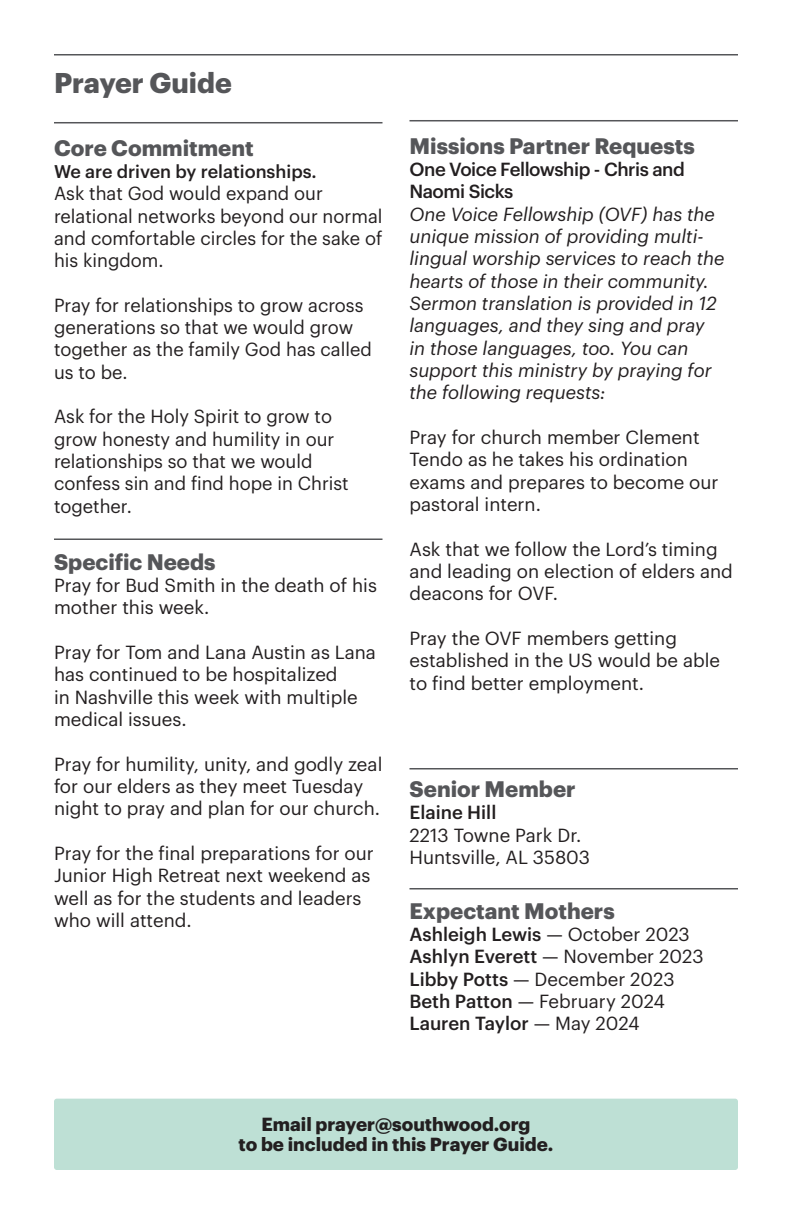
<style>
.page{position:relative;width:792px;height:1224px;background:#fff}
.page>*{position:absolute;margin:0;border:0;box-sizing:border-box;transform-origin:0 0}
.t1{font:700 28px "Graphik";color:#555659}
.t2{font:700 22px "Graphik";color:#555659}
.t3{font:18.6px/22.4px "Graphik";color:#231f20}
.t4{font:italic 18.6px/22.4px "Graphik";color:#231f20}
.t5{font:500 18.6px/22.4px "Graphik";letter-spacing:-.01em;color:#231f20}
.t6{font:700 18.6px "Graphik";color:#231f20}
.t7{font:500 18px "Graphik";color:#231f20}
.s1{font-weight:400}
.s2{font-weight:500}
</style>
<div class="page">
<hr style="left:54px;top:54px;width:684px;height:2px;background:#555659">
<hr style="left:410px;top:120px;width:328px;height:1px;background:#555659">
<hr style="left:54px;top:538px;width:328px;height:2px;background:#555659">
<hr style="left:410px;top:768px;width:328px;height:2px;background:#555659">
<hr style="left:410px;top:888px;width:328px;height:2px;background:#555659">
<hr style="left:54px;top:122px;width:328px;height:1px;background:#555659">
<div style="left:54px;top:1099px;width:684px;height:71px;background:#bee0d5;border-radius:3px"></div>
<p class="t1" style="left:54px;top:61px;width:179px">Prayer Guide</p>
<p class="t2" style="left:54px;top:131px;width:201px">Core Commitment</p>
<p class="t7" style="left:54px;top:158px;width:264px">We are driven by relationships.</p>
<p class="t3" style="left:54px;top:181px;width:330px">Ask that God would expand our relational networks beyond our normal and comfortable circles for the sake of his kingdom.</p>
<p class="t3" style="left:54px;top:292px;width:319px">Pray for relationships to grow across generations so that we would grow together as the family God has called us to be.</p>
<p class="t3" style="left:54px;top:404px;width:296px">Ask for the Holy Spirit to grow to grow honesty and humility in our relationships so that we would confess sin and find hope in Christ together.</p>
<p class="t2" style="left:54px;top:545px;width:163px">Specific Needs</p>
<p class="t3" style="left:54px;top:573px;width:324px">Pray for Bud Smith in the death of his mother this week.</p>
<p class="t3" style="left:54px;top:640px;width:324px">Pray for Tom and Lana Austin as Lana has continued to be hospitalized<br>in Nashville this week with multiple medical issues.</p>
<p class="t3" style="left:54px;top:751px;width:330px">Pray for humility, unity, and godly zeal for our elders as they meet Tuesday night to pray and plan for our church.</p>
<p class="t3" style="left:54px;top:840px;width:321px">Pray for the final preparations for our<br>Junior High Retreat next weekend as well as for the students and leaders who will attend.</p>
<p class="t2" style="left:410px;top:129px;width:287px">Missions Partner Requests</p>
<p class="t5" style="left:410px;top:157px;width:277px">One Voice Fellowship - Chris and<br>Naomi Sicks</p>
<p class="t4" style="left:410px;top:201px;width:316px">One Voice Fellowship (OVF) has the unique mission of providing multi&shy;lingual worship services to reach the hearts of those in their community.<br>Sermon translation is provided in 12 languages, and they sing and pray in those languages, too. You can support this ministry by praying for the following requests:</p>
<p class="t3" style="left:410px;top:425px;width:311px">Pray for church member Clement<br>Tendo as he takes his ordination exams and prepares to become our pastoral intern.</p>
<p class="t3" style="left:410px;top:536px;width:325px">Ask that we follow the Lord’s timing and leading on election of elders and deacons for OVF.</p>
<p class="t3" style="left:410px;top:625px;width:312px">Pray the OVF members getting established in the US would be able to find better employment.</p>
<p class="t2" style="left:410px;top:772px;width:168px">Senior Member</p>
<p class="t5" style="left:410px;top:800px;width:88px">Elaine Hill</p>
<p class="t3" style="left:410px;top:822px;width:174px">2213 Towne Park Dr.</p>
<p class="t3" style="left:410px;top:844px;width:182px">Huntsville, AL 35803</p>
<p class="t2" style="left:410px;top:894px;width:207px">Expectant Mothers</p>
<p class="t5" style="left:410px;top:921px;width:282px">Ashleigh Lewis <span class="s1">— October 2023</span></p>
<p class="t5" style="left:410px;top:944px;width:296px">Ashlyn Everett <span class="s1">— November 2023</span></p>
<p class="t3" style="left:410px;top:966px;width:267px"><span class="s2">Libby Potts</span> — December 2023</p>
<p class="t3" style="left:410px;top:988px;width:257px"><span class="s2">Beth Patton</span> — February 2024</p>
<p class="t5" style="left:410px;top:1011px;width:232px">Lauren Taylor <span class="s1">— May 2024</span></p>
<p class="t6" style="left:261px;top:1110px;width:271px">Email prayer@southwood.org</p>
<p class="t6" style="left:239px;top:1130px;width:316px">to be included in this Prayer Guide.</p>
</div>
